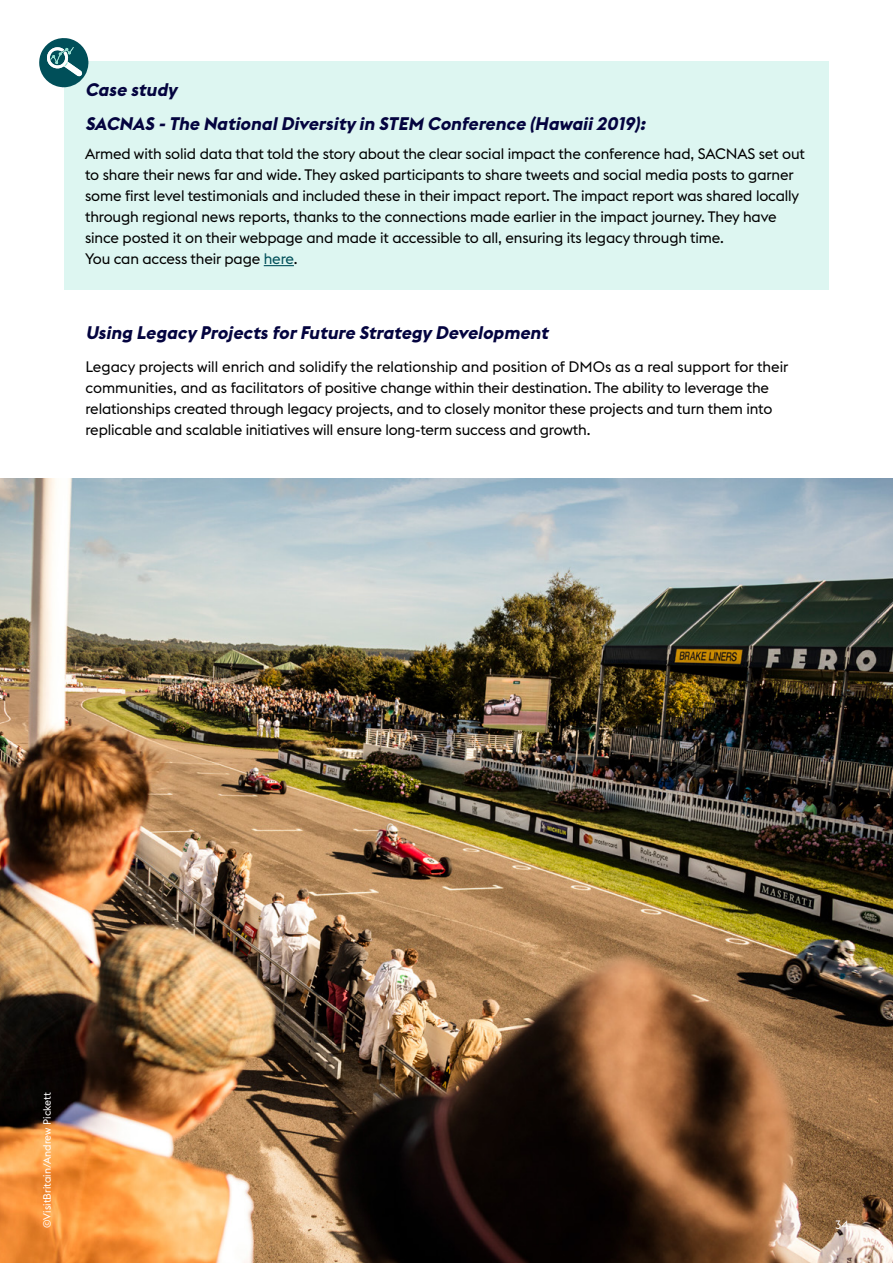
<style>
.page{position:relative;width:893px;height:1263px;background:#fff}
.page>*{position:absolute;margin:0;border:0;box-sizing:border-box;transform-origin:0 0}
.t1{font:italic 700 18px "Euclid Flex B";color:#04043f}
.t2{font:15px/21px "Euclid Flex B";letter-spacing:-.01em;color:#000}
.t3{font:12px "Euclid Flex B";color:#fff}
.t4{font:10.5px "Euclid Flex B";color:#fff}
.s1{color:#004f59}
</style>
<div class="page">
<img style="left:0;top:478px;width:893px;height:785px">
<div style="left:64px;top:61px;width:764px;height:228px;background:#ddf6f1"></div>
<hr style="left:264px;top:265px;width:30px;height:1px;background:#004f59">
<svg style="left:39px;top:38px;width:49px;height:49px"></svg>
<p class="t1" style="left:85px;top:79px;width:102px">Casestudy</p>
<p class="t1" style="left:85px;top:113px;width:571px">SACNAS-TheNationalDiversityinSTEMConference(Hawaii2019):</p>
<p class="t2" style="left:85px;top:144px;width:721px">Armed with solid data that told the story about the clear social impact the conference had, SACNAS set out to share their news far and wide. They asked participants to share tweets and social media posts to garner some first level testimonials and included these in their impact report. The impact report was shared locally through regional news reports, thanks to the connections made earlier in the impact journey. They have since posted it on their webpage and made it accessible to all, ensuring its legacy through time.<br>You can access their page <span class="s1">here</span>.</p>
<p class="t1" style="left:85px;top:322px;width:473px">UsingLegacyProjectsforFutureStrategyDevelopment</p>
<p class="t2" style="left:85px;top:357px;width:704px">Legacy projects will enrich and solidify the relationship and position of DMOs as a real support for their communities, and as facilitators of positive change within their destination. The ability to leverage the relationships created through legacy projects, and to closely monitor these projects and turn them into replicable and scalable initiatives will ensure long-term success and growth.</p>
<p class="t4" style="left:41px;top:1228px;width:137px;rotate:-90deg">©VisitBritain/Andrew Pickett</p>
<p class="t3" style="left:835px;top:1218px;width:15px">34</p>
</div>
